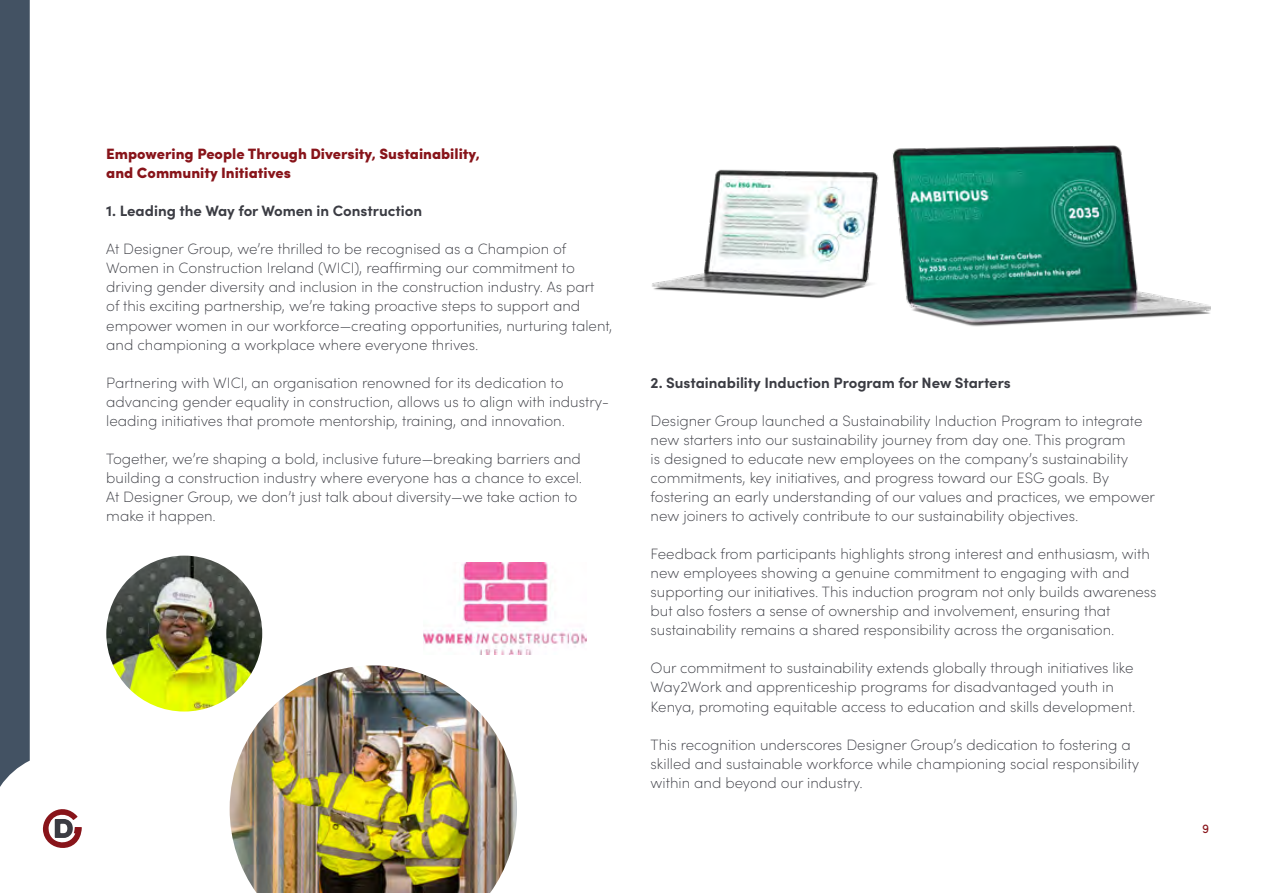
<style>
.page{position:relative;width:1263px;height:893px;background:#fff}
.page>*{position:absolute;margin:0;border:0;box-sizing:border-box;transform-origin:0 0}
.t1{font:200 15px/19px "Sofia Pro";color:#3b3c43}
.t2{font:700 15px "Sofia Pro";color:#3b3c43}
.t3{font:900 15px/19px "Sofia Pro";color:#88141a}
.t4{font:12.75px "Sofia Pro";color:#88141a}
</style>
<div class="page">
<svg style="left:42px;top:809px;width:40px;height:39px"></svg>
<img style="left:423px;top:563px;width:163px;height:91px">
<img style="left:230px;top:665px;width:287px;height:228px">
<img style="left:106px;top:556px;width:156px;height:155px;border-radius:78px">
<img style="left:652px;top:169px;width:197px;height:129px">
<img style="left:849px;top:145px;width:362px;height:182px">
<div style="left:0;top:0;width:30px;height:787px;background:#435263"></div>
<p class="t3" style="left:106px;top:143px;width:375px">Empowering People Through Diversity, Sustainability, and Community Initiatives</p>
<p class="t2" style="left:106px;top:199px;width:317px">1. Leading the Way for Women in Construction</p>
<p class="t1" style="left:106px;top:239px;width:508px">At Designer Group, we’re thrilled to be recognised as a Champion of Women in Construction Ireland (WICI), reaffirming our commitment to driving gender diversity and inclusion in the construction industry. As part<br>of this exciting partnership, we’re taking proactive steps to support and empower women in our workforce—creating opportunities, nurturing talent, and championing a workplace where everyone thrives.</p>
<p class="t1" style="left:106px;top:372px;width:504px">Partnering with WICI, an organisation renowned for its dedication to advancing gender equality in construction, allows us to align with industry&shy;leading initiatives that promote mentorship, training, and innovation.</p>
<p class="t1" style="left:106px;top:448px;width:477px">Together, we’re shaping a bold, inclusive future—breaking barriers and building a construction industry where everyone has a chance to excel.<br>At Designer Group, we don’t just talk about diversity—we take action to make it happen.</p>
<p class="t2" style="left:651px;top:371px;width:362px">2. Sustainability Induction Program for New Starters</p>
<p class="t1" style="left:651px;top:410px;width:506px">Designer Group launched a Sustainability Induction Program to integrate new starters into our sustainability journey from day one. This program<br>is designed to educate new employees on the company’s sustainability commitments, key initiatives, and progress toward our ESG goals. By fostering an early understanding of our values and practices, we empower new joiners to actively contribute to our sustainability objectives.</p>
<p class="t1" style="left:651px;top:543px;width:507px">Feedback from participants highlights strong interest and enthusiasm, with new employees showing a genuine commitment to engaging with and supporting our initiatives. This induction program not only builds awareness but also fosters a sense of ownership and involvement, ensuring that sustainability remains a shared responsibility across the organisation.</p>
<p class="t1" style="left:651px;top:658px;width:486px">Our commitment to sustainability extends globally through initiatives like<br>Way2Work and apprenticeship programs for disadvantaged youth in<br>Kenya, promoting equitable access to education and skills development.</p>
<p class="t1" style="left:651px;top:734px;width:490px">This recognition underscores Designer Group’s dedication to fostering a skilled and sustainable workforce while championing social responsibility within and beyond our industry.</p>
<p class="t4" style="left:1202px;top:819px;width:9px">9</p>
</div>
